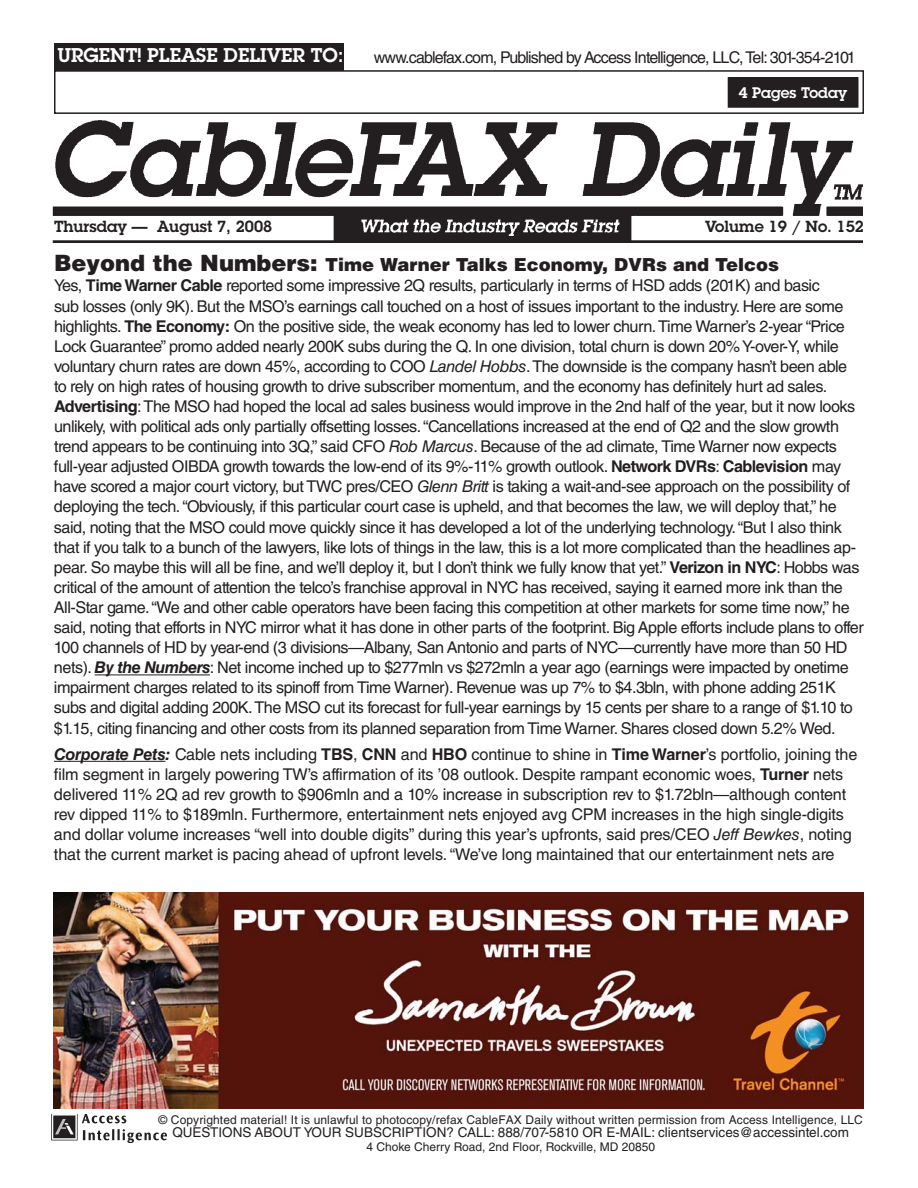
<style>
.page{position:relative;width:918px;height:1188px;background:#fff}
.page>*{position:absolute;margin:0;border:0;box-sizing:border-box;transform-origin:0 0}
.t1{font:600 19.5px "Lubalin Graph Std";color:#fff}
.t2{font:900 18px "Helvetica LT Std";color:#231f20}
.t3{font:16.2px/20.1px "Helvetica LT Std";letter-spacing:-.03em;color:#231f20}
.t4{font:16.2px/20.1px "Helvetica LT Std";letter-spacing:-.01em;color:#231f20}
.t5{font:16.2px "Helvetica LT Std";letter-spacing:-.05em;color:#231f20}
.t6{font:600 15.75px "Lubalin Graph Std";color:#231f20}
.t7{font:600 15px "Lubalin Graph Std";color:#fff}
.t8{font:13.5px "Helvetica LT Std";color:#231f20}
.t9{font:12px "Helvetica LT Std";letter-spacing:.01em;color:#231f20}
.s1{font-size:22.5px}
.s2{font-weight:700}
.s3{font-style:italic}
.s4{font-weight:700;font-style:italic}
</style>
<div class="page">
<img style="left:53px;top:121px;width:810px;height:122px">
<div style="left:54px;top:70px;width:810px;height:44px;border:2px solid #231f20"></div>
<div style="left:54px;top:43px;width:290px;height:28px;background:#231f20"></div>
<img style="left:52px;top:1114px;width:115px;height:29px">
<img style="left:53px;top:892px;width:810px;height:216px">
<hr style="left:95px;top:675px;width:115px;height:1px;background:#231f20">
<hr style="left:54px;top:761px;width:111px;height:1px;background:#231f20">
<div style="left:728px;top:78px;width:130px;height:29px;background:#231f20"></div>
<div style="left:728px;top:77px;width:131px;height:31px;border:2px solid #231f20"></div>
<p class="t1" style="left:57px;top:48px;width:288px">URGENT! PLEASE DELIVER TO:</p>
<p class="t5" style="left:374px;top:52px;width:484px">www.cablefax.com, Published by Access Intelligence, LLC, Tel: 301-354-2101</p>
<p class="t7" style="left:739px;top:87px;width:110px">4 Pages Today</p>
<p class="t6" style="left:54px;top:220px;width:220px">Thursday — August 7, 2008</p>
<p class="t6" style="left:705px;top:220px;width:160px">Volume 19 / No. 152</p>
<p class="t2" style="left:54px;top:258px;width:727px"><span class="s1">Beyond the Numbers:</span> Time Warner Talks Economy, DVRs and Telcos</p>
<p class="t3" style="left:54px;top:278px;width:811px">Yes, <span class="s2">Time Warner Cable</span> reported some impressive 2Q results, particularly in terms of HSD adds (201K) and basic<br>sub losses (only 9K). But the MSO’s earnings call touched on a host of issues important to the industry. Here are some highlights. <span class="s2">The Economy:</span> On the positive side, the weak economy has led to lower churn. Time Warner’s 2-year “Price Lock Guarantee” promo added nearly 200K subs during the Q. In one division, total churn is down 20% Y-over-Y, while voluntary churn rates are down 45%, according to COO <span class="s3">Landel Hobbs</span> . The downside is the company hasn’t been able to rely on high rates of housing growth to drive subscriber momentum, and the economy has definitely hurt ad sales.<br><span class="s2">Advertising</span> : The MSO had hoped the local ad sales business would improve in the 2nd half of the year, but it now looks unlikely, with political ads only partially offsetting losses. “Cancellations increased at the end of Q2 and the slow growth trend appears to be continuing into 3Q,” said CFO <span class="s3">Rob Marcus</span> . Because of the ad climate, Time Warner now expects full-year adjusted OIBDA growth towards the low-end of its 9%-11% growth outlook. <span class="s2">Network DVRs</span> : <span class="s2">Cablevision</span> may have scored a major court victory, but TWC pres/CEO <span class="s3">Glenn Britt</span> is taking a wait-and-see approach on the possibility of deploying the tech. “Obviously, if this particular court case is upheld, and that becomes the law, we will deploy that,” he said, noting that the MSO could move quickly since it has developed a lot of the underlying technology. “But I also think that if you talk to a bunch of the lawyers, like lots of things in the law, this is a lot more complicated than the headlines ap&shy;pear. So maybe this will all be fine, and we’ll deploy it, but I don’t think we fully know that yet.” <span class="s2">Verizon in NYC</span> : Hobbs was critical of the amount of attention the telco’s franchise approval in NYC has received, saying it earned more ink than the All-Star game. “We and other cable operators have been facing this competition at other markets for some time now,” he said, noting that efforts in NYC mirror what it has done in other parts of the footprint. Big Apple efforts include plans to offer 100 channels of HD by year-end (3 divisions—Albany, San Antonio and parts of NYC—currently have more than 50 HD nets). <span class="s4">By the Numbers</span> : Net income inched up to $277mln vs $272mln a year ago (earnings were impacted by onetime impairment charges related to its spinoff from Time Warner). Revenue was up 7% to $4.3bln, with phone adding 251K subs and digital adding 200K. The MSO cut its forecast for full-year earnings by 15 cents per share to a range of $1.10 to $1.15, citing financing and other costs from its planned separation from Time Warner. Shares closed down 5.2% Wed.</p>
<p class="t4" style="left:54px;top:746px;width:805px"><span class="s4">Corporate Pets:</span> Cable nets including <span class="s2">TBS</span> , <span class="s2">CNN</span> and <span class="s2">HBO</span> continue to shine in <span class="s2">Time Warner</span> ’s portfolio, joining the film segment in largely powering TW’s affirmation of its ’08 outlook. Despite rampant economic woes, <span class="s2">Turner</span> nets delivered 11% 2Q ad rev growth to $906mln and a 10% increase in subscription rev to $1.72bln—although content rev dipped 11% to $189mln. Furthermore, entertainment nets enjoyed avg CPM increases in the high single-digits and dollar volume increases “well into double digits” during this year’s upfronts, said pres/CEO <span class="s3">Jeff Bewkes</span> , noting that the current market is pacing ahead of upfront levels. “We’ve long maintained that our entertainment nets are</p>
<p class="t9" style="left:159px;top:1115px;width:706px">© Copyrighted material! It is unlawful to photocopy/refax CableFAX Daily without written permission from Access Intelligence, LLC</p>
<p class="t8" style="left:172px;top:1128px;width:678px">QUESTIONS ABOUT YOUR SUBSCRIPTION? CALL: 888/707-5810 OR E-MAIL: clientservices@accessintel.com</p>
<p class="t9" style="left:366px;top:1142px;width:290px">4 Choke Cherry Road, 2nd Floor, Rockville, MD 20850</p>
</div>
